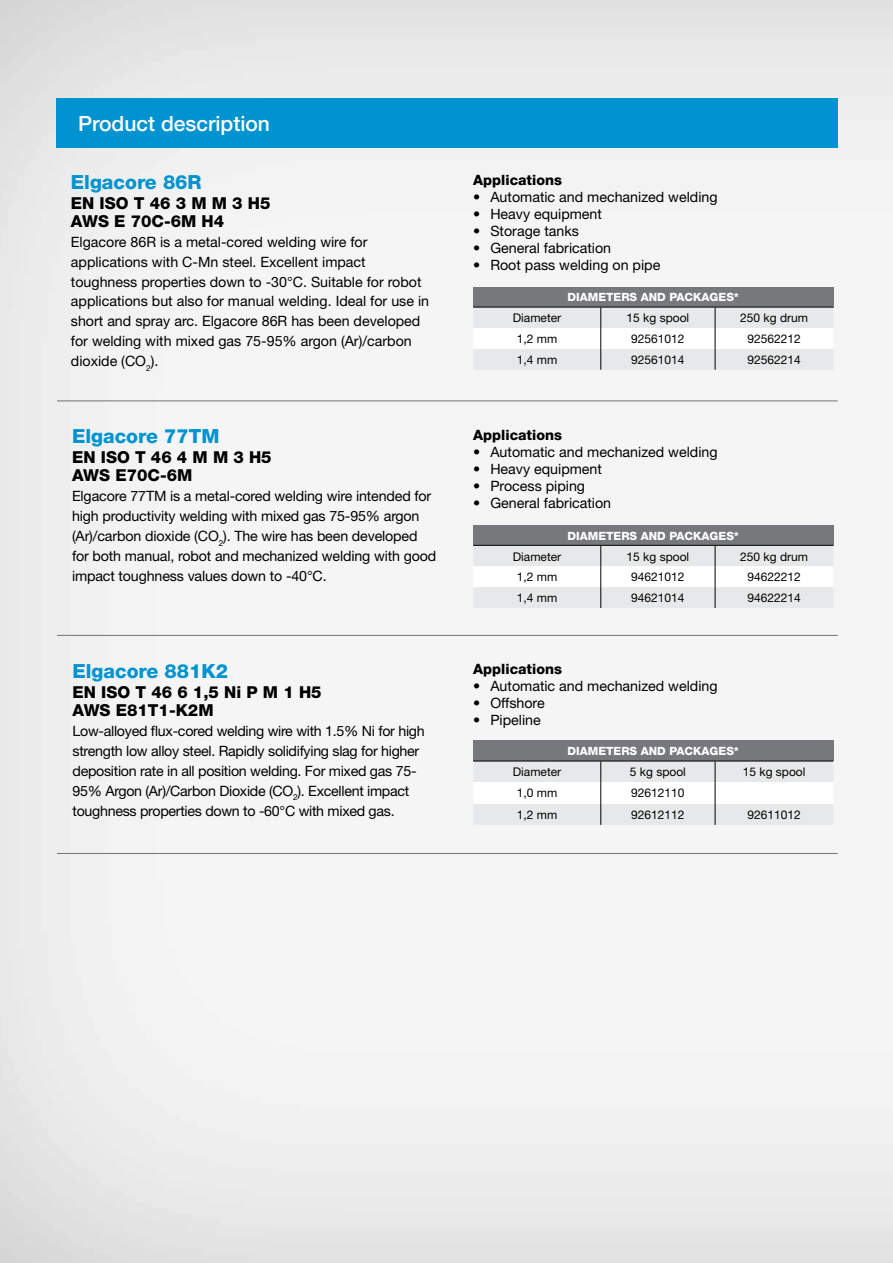
<style>
.page{position:relative;width:893px;height:1263px;background:#fff}
.page>*{position:absolute;margin:0;border:0;box-sizing:border-box;transform-origin:0 0}
.t1{font:500 21px "Helvetica Neue";color:#fff}
.t2{font:800 19.5px "Helvetica Neue";color:#0093d0}
.t3{font:800 16.5px/18px "Helvetica Neue";color:#000}
.t4{font:14.25px/20px "Helvetica Neue";color:#000}
.t5{font:14.25px/20px "Helvetica Neue";letter-spacing:-.02em;color:#000}
.t6{font:800 14.25px "Helvetica Neue";color:#000}
.t7{font:12px "Helvetica Neue";color:#000}
.t8{font:800 11.4px "Helvetica Neue";color:#fff}
</style>
<div class="page">
<img style="left:0;top:0;width:893px;height:1263px">
<div style="left:56px;top:98px;width:782px;height:49px;background:#0093d0"></div>
<div style="left:473px;top:287px;width:360px;height:20px;background:#77787b"></div>
<svg style="left:473px;top:307px;width:360px;height:63px"></svg>
<div style="left:473px;top:741px;width:360px;height:20px;background:#77787b"></div>
<svg style="left:473px;top:761px;width:360px;height:64px"></svg>
<div style="left:473px;top:525px;width:360px;height:20px;background:#77787b"></div>
<svg style="left:473px;top:545px;width:360px;height:63px"></svg>
<hr style="left:57px;top:400px;width:781px;height:1px;background:#77787b">
<hr style="left:57px;top:635px;width:781px;height:1px;background:#77787b">
<hr style="left:57px;top:853px;width:781px;height:1px;background:#77787b">
<h1 class="t1" style="left:78px;top:111px;width:193px">Product description</h1>
<h2 class="t2" style="left:71px;top:170px;width:132px">Elgacore 86R</h2>
<p class="t3" style="left:71px;top:194px;width:201px">EN ISO T 46 3 M M 3 H5<br>AWS E 70C-6M H4</p>
<p class="t4" style="left:71px;top:231px;width:360px">Elgacore 86R is a metal-cored welding wire for applications with C-Mn steel. Excellent impact toughness properties down to -30°C. Suitable for robot applications but also for manual welding. Ideal for use in short and spray arc. Elgacore 86R has been developed for welding with mixed gas 75-95% argon (Ar)/carbon dioxide (CO<sub>2</sub>).</p>
<h2 class="t2" style="left:72px;top:425px;width:149px">Elgacore 77TM</h2>
<p class="t3" style="left:72px;top:448px;width:201px">EN ISO T 46 4 M M 3 H5<br>AWS E70C-6M</p>
<p class="t4" style="left:72px;top:486px;width:366px">Elgacore 77TM is a metal-cored welding wire intended for high productivity welding with mixed gas 75-95% argon (Ar)/carbon dioxide (CO<sub>2</sub>). The wire has been developed for both manual, robot and mechanized welding with good impact toughness values down to -40°C.</p>
<h2 class="t2" style="left:73px;top:659px;width:157px">Elgacore 881K2</h2>
<p class="t3" style="left:73px;top:683px;width:251px">EN ISO T 46 6 1,5 Ni P M 1 H5<br>AWS E81T1-K2M</p>
<p class="t5" style="left:73px;top:721px;width:354px">Low-alloyed flux-cored welding wire with 1.5% Ni for high strength low alloy steel. Rapidly solidifying slag for higher deposition rate in all position welding. For mixed gas 75- 95% Argon (Ar)/Carbon Dioxide (CO<sub>2</sub>). Excellent impact toughness properties down to -60°C with mixed gas.</p>
<p class="t6" style="left:473px;top:171px;width:90px">Applications</p>
<p class="t4" style="left:473px;top:187px;width:246px">• Automatic and mechanized welding</p>
<p class="t4" style="left:473px;top:204px;width:130px">• Heavy equipment</p>
<p class="t4" style="left:473px;top:221px;width:107px">• Storage tanks</p>
<p class="t4" style="left:473px;top:238px;width:139px">• General fabrication</p>
<p class="t4" style="left:473px;top:255px;width:189px">• Root pass welding on pipe</p>
<p class="t8" style="left:568px;top:291px;width:173px">DIAMETERS AND PACKAGES*</p>
<p class="t7" style="left:513px;top:311px;width:50px">Diameter</p>
<p class="t7" style="left:627px;top:311px;width:64px">15 kg spool</p>
<p class="t7" style="left:740px;top:311px;width:69px">250 kg drum</p>
<p class="t7" style="left:517px;top:332px;width:42px">1,2 mm</p>
<p class="t7" style="left:631px;top:332px;width:55px">92561012</p>
<p class="t7" style="left:747px;top:332px;width:55px">92562212</p>
<p class="t7" style="left:517px;top:353px;width:42px">1,4 mm</p>
<p class="t7" style="left:631px;top:353px;width:55px">92561014</p>
<p class="t7" style="left:747px;top:353px;width:55px">92562214</p>
<p class="t6" style="left:473px;top:426px;width:90px">Applications</p>
<p class="t4" style="left:473px;top:441px;width:246px">• Automatic and mechanized welding</p>
<p class="t4" style="left:473px;top:458px;width:130px">• Heavy equipment</p>
<p class="t4" style="left:473px;top:476px;width:113px">• Process piping</p>
<p class="t4" style="left:473px;top:493px;width:139px">• General fabrication</p>
<p class="t8" style="left:568px;top:529px;width:173px">DIAMETERS AND PACKAGES*</p>
<p class="t7" style="left:513px;top:549px;width:50px">Diameter</p>
<p class="t7" style="left:627px;top:549px;width:64px">15 kg spool</p>
<p class="t7" style="left:740px;top:549px;width:69px">250 kg drum</p>
<p class="t7" style="left:517px;top:570px;width:42px">1,2 mm</p>
<p class="t7" style="left:631px;top:570px;width:55px">94621012</p>
<p class="t7" style="left:747px;top:570px;width:55px">94622212</p>
<p class="t7" style="left:517px;top:591px;width:42px">1,4 mm</p>
<p class="t7" style="left:631px;top:591px;width:55px">94621014</p>
<p class="t7" style="left:747px;top:591px;width:55px">94622214</p>
<p class="t6" style="left:473px;top:660px;width:90px">Applications</p>
<p class="t4" style="left:473px;top:676px;width:246px">• Automatic and mechanized welding</p>
<p class="t4" style="left:473px;top:693px;width:73px">• Offshore</p>
<p class="t4" style="left:473px;top:710px;width:69px">• Pipeline</p>
<p class="t8" style="left:568px;top:744px;width:173px">DIAMETERS AND PACKAGES*</p>
<p class="t7" style="left:513px;top:765px;width:50px">Diameter</p>
<p class="t7" style="left:630px;top:765px;width:58px">5 kg spool</p>
<p class="t7" style="left:743px;top:765px;width:64px">15 kg spool</p>
<p class="t7" style="left:517px;top:786px;width:42px">1,0 mm</p>
<p class="t7" style="left:631px;top:786px;width:55px">92612110</p>
<p class="t7" style="left:517px;top:808px;width:42px">1,2 mm</p>
<p class="t7" style="left:631px;top:808px;width:55px">92612112</p>
<p class="t7" style="left:747px;top:808px;width:55px">92611012</p>
</div>
